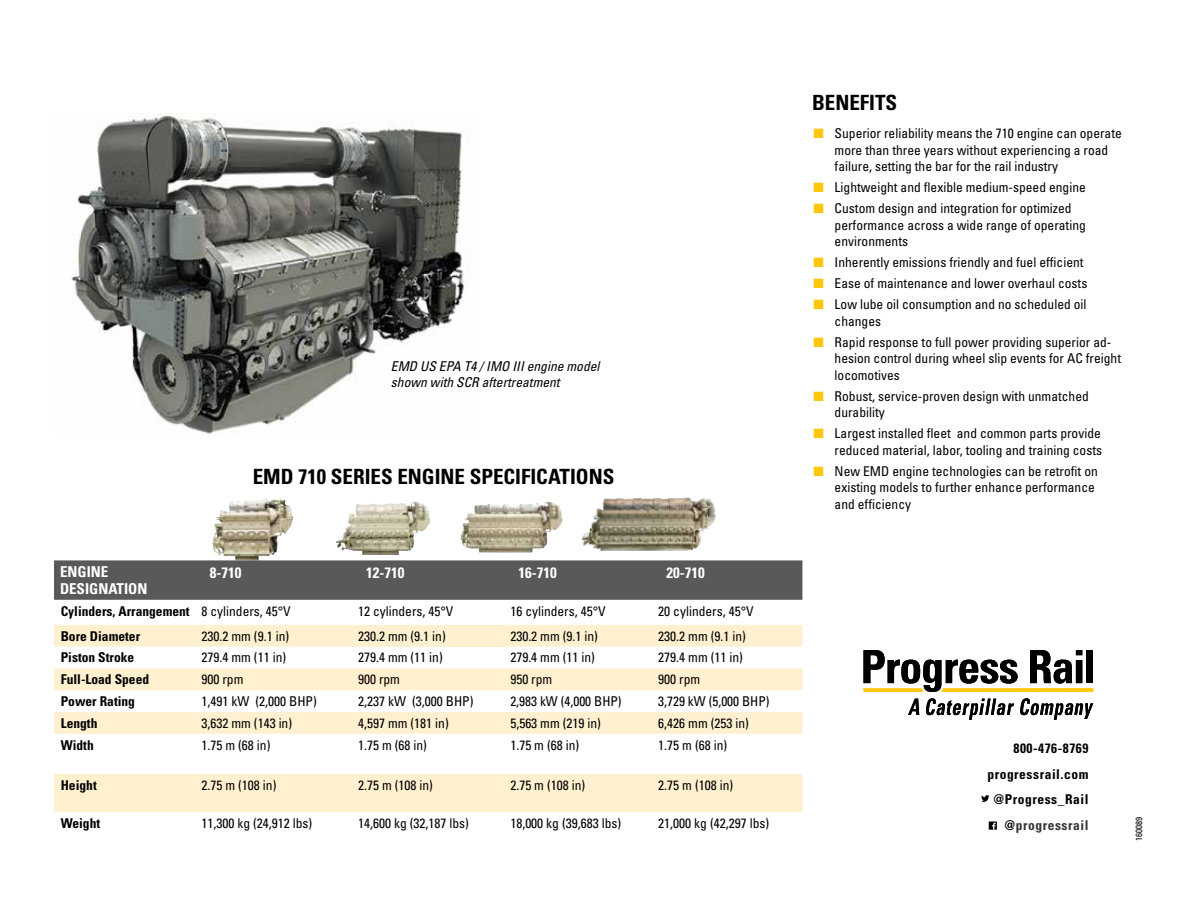
<style>
.page{position:relative;width:1188px;height:918px;background:#fff}
.page>*{position:absolute;margin:0;border:0;box-sizing:border-box;transform-origin:0 0}
.t1{font:700 condensed 21px "Univers LT Std";color:#000}
.t2{font:700 condensed 15px/16.5px "Univers LT Std";color:#fff}
.t3{font:condensed 13.5px/16.5px "Univers LT Std";color:#000}
.t4{font:700 condensed 13.5px "Univers LT Std";color:#000}
.t5{font:700 condensed 13.5px/25.5px "Univers LT Std";letter-spacing:.04em;color:#000;text-align:right}
.t6{font:italic condensed 13.5px/16.5px "Univers";color:#000}
.t7{font:condensed 9px "Univers LT Std";color:#000}
.s1{font-weight:400}
.s2{color:#ffc60b}
.s3{color:#373536}
</style>
<div class="page">
<svg style="left:981px;top:795px;width:8px;height:7px"></svg>
<div style="left:989px;top:821px;width:8px;height:9px;background:#000"></div>
<svg style="left:992px;top:823px;width:4px;height:7px"></svg>
<svg style="left:908px;top:699px;width:11px;height:16px"></svg>
<svg style="left:925px;top:698px;width:168px;height:22px"></svg>
<svg style="left:863px;top:650px;width:231px;height:42px"></svg>
<img style="left:216px;top:499px;width:49px;height:23px">
<img style="left:370px;top:501px;width:45px;height:5px">
<img style="left:502px;top:502px;width:46px;height:4px">
<img style="left:582px;top:497px;width:134px;height:54px">
<div style="left:54px;top:560px;width:748px;height:40px;background:#58595b"></div>
<svg style="left:54px;top:625px;width:748px;height:187px;fill:#fff0d0"></svg>
<div style="left:352px;top:625px;width:152px;height:22px;background:#fff0d0"></div>
<img style="left:71px;top:113px;width:398px;height:322px">
<p class="t6" style="left:391px;top:357px;width:210px">EMD US EPA T4 / IMO III engine model shown with SCR aftertreatment</p>
<h1 class="t1" style="left:253px;top:464px;width:363px">EMD 710 SERIES ENGINE SPECIFICATIONS</h1>
<p class="t2" style="left:60px;top:564px;width:89px">ENGINE<br>DESIGNATION</p>
<p class="t2" style="left:210px;top:564px;width:33px">8-710</p>
<p class="t2" style="left:366px;top:564px;width:40px">12-710</p>
<p class="t2" style="left:519px;top:564px;width:40px">16-710</p>
<p class="t2" style="left:667px;top:564px;width:40px">20-710</p>
<p class="t4" style="left:61px;top:602px;width:232px">Cylinders, Arrangement <span class="s1">8 cylinders, 45°V</span></p>
<p class="t3" style="left:358px;top:602px;width:97px">12 cylinders, 45°V</p>
<p class="t3" style="left:510px;top:602px;width:97px">16 cylinders, 45°V</p>
<p class="t3" style="left:658px;top:602px;width:97px">20 cylinders, 45°V</p>
<p class="t4" style="left:61px;top:628px;width:81px">Bore Diameter</p>
<p class="t3" style="left:201px;top:627px;width:89px">230.2 mm (9.1 in)</p>
<p class="t3" style="left:358px;top:627px;width:89px">230.2 mm (9.1 in)</p>
<p class="t3" style="left:510px;top:627px;width:89px">230.2 mm (9.1 in)</p>
<p class="t3" style="left:658px;top:627px;width:89px">230.2 mm (9.1 in)</p>
<p class="t4" style="left:61px;top:649px;width:75px">Piston Stroke</p>
<p class="t3" style="left:201px;top:649px;width:86px">279.4 mm (11 in)</p>
<p class="t3" style="left:358px;top:649px;width:86px">279.4 mm (11 in)</p>
<p class="t3" style="left:510px;top:649px;width:86px">279.4 mm (11 in)</p>
<p class="t3" style="left:658px;top:649px;width:86px">279.4 mm (11 in)</p>
<p class="t4" style="left:61px;top:671px;width:90px">Full-Load Speed</p>
<p class="t3" style="left:201px;top:671px;width:43px">900 rpm</p>
<p class="t3" style="left:358px;top:671px;width:43px">900 rpm</p>
<p class="t3" style="left:510px;top:671px;width:43px">950 rpm</p>
<p class="t3" style="left:658px;top:671px;width:43px">900 rpm</p>
<p class="t4" style="left:61px;top:693px;width:76px">Power Rating</p>
<p class="t3" style="left:201px;top:693px;width:117px">1,491 kW (2,000 BHP)</p>
<p class="t3" style="left:358px;top:693px;width:117px">2,237 kW (3,000 BHP)</p>
<p class="t3" style="left:510px;top:693px;width:113px">2,983 kW (4,000 BHP)</p>
<p class="t3" style="left:658px;top:693px;width:113px">3,729 kW (5,000 BHP)</p>
<p class="t4" style="left:61px;top:715px;width:38px">Length</p>
<p class="t3" style="left:201px;top:715px;width:92px">3,632 mm (143 in)</p>
<p class="t3" style="left:358px;top:715px;width:92px">4,597 mm (181 in)</p>
<p class="t3" style="left:510px;top:715px;width:92px">5,563 mm (219 in)</p>
<p class="t3" style="left:658px;top:715px;width:92px">6,426 mm (253 in)</p>
<p class="t4" style="left:61px;top:737px;width:35px">Width</p>
<p class="t3" style="left:201px;top:736px;width:70px">1.75 m (68 in)</p>
<p class="t3" style="left:358px;top:736px;width:70px">1.75 m (68 in)</p>
<p class="t3" style="left:510px;top:736px;width:70px">1.75 m (68 in)</p>
<p class="t3" style="left:658px;top:736px;width:70px">1.75 m (68 in)</p>
<p class="t4" style="left:61px;top:777px;width:38px">Height</p>
<p class="t3" style="left:201px;top:777px;width:76px">2.75 m (108 in)</p>
<p class="t3" style="left:358px;top:777px;width:76px">2.75 m (108 in)</p>
<p class="t3" style="left:510px;top:777px;width:76px">2.75 m (108 in)</p>
<p class="t3" style="left:658px;top:777px;width:76px">2.75 m (108 in)</p>
<p class="t4" style="left:61px;top:815px;width:41px">Weight</p>
<p class="t3" style="left:201px;top:815px;width:112px">11,300 kg (24,912 lbs)</p>
<p class="t3" style="left:358px;top:815px;width:112px">14,600 kg (32,187 lbs)</p>
<p class="t3" style="left:510px;top:815px;width:112px">18,000 kg (39,683 lbs)</p>
<p class="t3" style="left:658px;top:815px;width:112px">21,000 kg (42,297 lbs)</p>
<h1 class="t1" style="left:812px;top:90px;width:87px">BENEFITS</h1>
<p class="t3" style="left:835px;top:125px;width:289px;text-indent:-21px"><span class="s2">■</span> Superior reliability means the 710 engine can operate more than three years without experiencing a road failure, setting the bar for the rail industry</p>
<p class="t3" style="left:814px;top:179px;width:274px"><span class="s2">■</span> Lightweight and flexible medium-speed engine</p>
<p class="t3" style="left:835px;top:200px;width:253px;text-indent:-21px"><span class="s2">■</span> Custom design and integration for optimized performance across a wide range of operating environments</p>
<p class="t3" style="left:814px;top:254px;width:271px"><span class="s2">■</span> Inherently emissions friendly and fuel efficient</p>
<p class="t3" style="left:814px;top:275px;width:275px"><span class="s2">■</span> Ease of maintenance and lower overhaul costs</p>
<p class="t3" style="left:835px;top:296px;width:253px;text-indent:-21px"><span class="s2">■</span> Low lube oil consumption and no scheduled oil changes</p>
<p class="t3" style="left:835px;top:333px;width:288px;text-indent:-21px"><span class="s2">■</span> Rapid response to full power providing superior ad&shy;hesion control during wheel slip events for AC freight locomotives</p>
<p class="t3" style="left:835px;top:387px;width:256px;text-indent:-21px"><span class="s2">■</span> Robust, service-proven design with unmatched durability</p>
<p class="t3" style="left:814px;top:425px;width:290px;text-align:right"><span class="s2">■</span> Largest installed fleet and common parts provide reduced material, labor, tooling and training costs</p>
<p class="t3" style="left:835px;top:462px;width:265px;text-indent:-21px"><span class="s2">■</span> New EMD engine technologies can be retrofit on existing models to further enhance performance and efficiency</p>
<p class="t5" style="left:987px;top:736px;width:103px">800-476-8769 progressrail.com @Progress_Rail @<span class="s3">progressrail</span></p>
<p class="t7" style="left:1133px;top:841px;width:25px;rotate:-90deg">160089</p>
</div>
